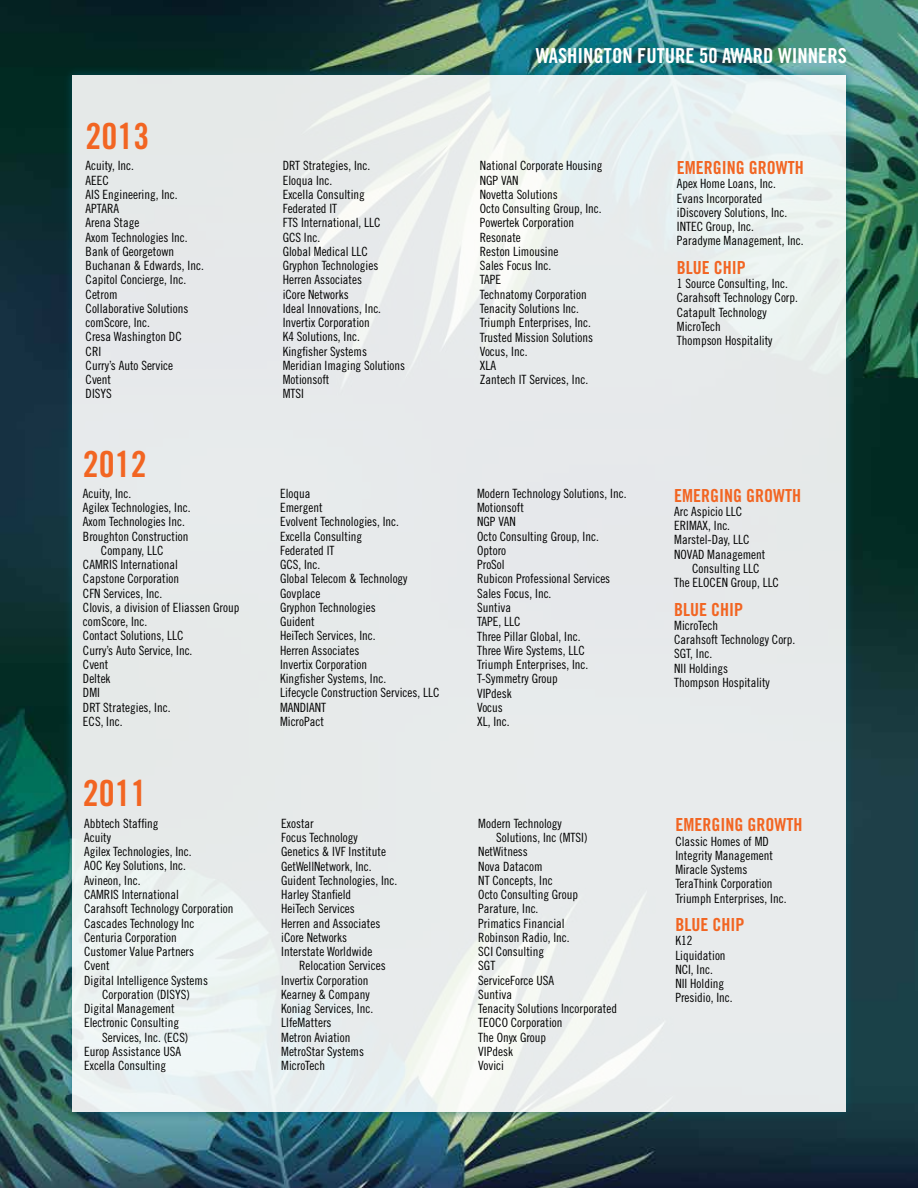
<style>
.page{position:relative;width:918px;height:1188px;background:#fff}
.page>*{position:absolute;margin:0;border:0;box-sizing:border-box;transform-origin:0 0}
.t1{font:36px "Trade Gothic Bold Cond Twenty";color:#f26522}
.t2{font:20.7px "Trade Gothic Bold Cond Twenty";color:#fff}
.t3{font:18px "Trade Gothic Bold Cond Twenty";color:#f26522}
.t4{font:12.75px/14.2px "Trade Gothic Cond Eighteen";color:#000}
</style>
<div class="page">
<img style="left:0;top:0;width:918px;height:1188px">
<div style="left:63px;top:66px;width:793px;height:1056px;background:#005b6e;opacity:.75"></div>
<div style="left:72px;top:76px;width:774px;height:1036px;background:linear-gradient(to right,#e8ebec,#e9eced)"></div>
<h1 class="t1" style="left:86px;top:114px;width:65px">2013</h1>
<h2 class="t2" style="left:536px;top:43px;width:313px">WASHINGTON FUTURE 50 AWARD WINNERS</h2>
<p class="t4" style="left:86px;top:159px;width:120px">Acuity, Inc.<br>AEEC<br>AIS Engineering, Inc.<br>APTARA<br>Arena Stage<br>Axom Technologies Inc.<br>Bank of Georgetown<br>Buchanan &amp; Edwards, Inc.<br>Capitol Concierge, Inc.<br>Cetrom<br>Collaborative Solutions comScore, Inc.<br>Cresa Washington DC<br>CRI<br>Curry’s Auto Service<br>Cvent<br>DISYS</p>
<p class="t4" style="left:283px;top:159px;width:124px">DRT Strategies, Inc.<br>Eloqua Inc.<br>Excella Consulting<br>Federated IT<br>FTS International, LLC<br>GCS Inc.<br>Global Medical LLC<br>Gryphon Technologies<br>Herren Associates<br>iCore Networks<br>Ideal Innovations, Inc.<br>Invertix Corporation<br>K4 Solutions, Inc.<br>Kingfisher Systems<br>Meridian Imaging Solutions<br>Motionsoft<br>MTSI</p>
<p class="t4" style="left:480px;top:159px;width:124px">National Corporate Housing<br>NGP VAN<br>Novetta Solutions<br>Octo Consulting Group, Inc.<br>Powertek Corporation<br>Resonate<br>Reston Limousine<br>Sales Focus Inc.<br>TAPE<br>Technatomy Corporation<br>Tenacity Solutions Inc.<br>Triumph Enterprises, Inc.<br>Trusted Mission Solutions<br>Vocus, Inc.<br>XLA<br>Zantech IT Services, Inc.</p>
<h3 class="t3" style="left:677px;top:157px;width:128px">EMERGING GROWTH</h3>
<p class="t4" style="left:677px;top:176px;width:128px">Apex Home Loans, Inc.<br>Evans Incorporated iDiscovery Solutions, Inc.<br>INTEC Group, Inc.<br>Paradyme Management, Inc.</p>
<h3 class="t3" style="left:677px;top:256px;width:70px">BLUE CHIP</h3>
<p class="t4" style="left:677px;top:276px;width:123px">1 Source Consulting, Inc.<br>Carahsoft Technology Corp.<br>Catapult Technology<br>MicroTech<br>Thompson Hospitality</p>
<h1 class="t1" style="left:83px;top:442px;width:65px">2012</h1>
<p class="t4" style="left:83px;top:486px;width:50px">Acuity, Inc.</p>
<p class="t4" style="left:83px;top:500px;width:109px">Agilex Technologies, Inc.</p>
<p class="t4" style="left:83px;top:515px;width:103px">Axom Technologies Inc.</p>
<p class="t4" style="left:83px;top:529px;width:107px">Broughton Construction</p>
<p class="t4" style="left:101px;top:543px;width:64px">Company, LLC</p>
<p class="t4" style="left:83px;top:557px;width:96px">CAMRIS International</p>
<p class="t4" style="left:83px;top:572px;width:98px">Capstone Corporation</p>
<p class="t4" style="left:83px;top:586px;width:81px">CFN Services, Inc.</p>
<p class="t4" style="left:83px;top:600px;width:158px">Clovis, a division of Eliassen Group</p>
<p class="t4" style="left:83px;top:614px;width:66px">comScore, Inc.</p>
<p class="t4" style="left:83px;top:629px;width:102px">Contact Solutions, LLC</p>
<p class="t4" style="left:83px;top:643px;width:111px">Curry’s Auto Service, Inc.</p>
<p class="t4" style="left:83px;top:657px;width:27px">Cvent</p>
<p class="t4" style="left:83px;top:671px;width:29px">Deltek</p>
<p class="t4" style="left:83px;top:686px;width:18px">DMI</p>
<p class="t4" style="left:83px;top:700px;width:89px">DRT Strategies, Inc.</p>
<p class="t4" style="left:83px;top:714px;width:41px">ECS, Inc.</p>
<h1 class="t1" style="left:83px;top:771px;width:65px">2011</h1>
<p class="t4" style="left:84px;top:816px;width:76px">Abbtech Staffing</p>
<p class="t4" style="left:84px;top:830px;width:28px">Acuity</p>
<p class="t4" style="left:84px;top:844px;width:109px">Agilex Technologies, Inc.</p>
<p class="t4" style="left:84px;top:859px;width:103px">AOC Key Solutions, Inc.</p>
<p class="t4" style="left:84px;top:873px;width:58px">Avineon, Inc.</p>
<p class="t4" style="left:84px;top:887px;width:96px">CAMRIS International</p>
<p class="t4" style="left:84px;top:901px;width:151px">Carahsoft Technology Corporation</p>
<p class="t4" style="left:84px;top:916px;width:112px">Cascades Technology Inc</p>
<p class="t4" style="left:84px;top:930px;width:94px">Centuria Corporation</p>
<p class="t4" style="left:84px;top:944px;width:112px">Customer Value Partners</p>
<p class="t4" style="left:84px;top:958px;width:27px">Cvent</p>
<p class="t4" style="left:84px;top:973px;width:125px">Digital Intelligence Systems</p>
<p class="t4" style="left:102px;top:987px;width:89px">Corporation (DISYS)</p>
<p class="t4" style="left:84px;top:1001px;width:92px">Digital Management</p>
<p class="t4" style="left:84px;top:1015px;width:96px">Electronic Consulting</p>
<p class="t4" style="left:102px;top:1030px;width:88px">Services, Inc. (ECS)</p>
<p class="t4" style="left:84px;top:1044px;width:99px">Europ Assistance USA</p>
<p class="t4" style="left:84px;top:1058px;width:84px">Excella Consulting</p>
<p class="t4" style="left:280px;top:486px;width:161px">Eloqua<br>Emergent<br>Evolvent Technologies, Inc.<br>Excella Consulting<br>Federated IT<br>GCS, Inc.<br>Global Telecom &amp; Technology<br>Govplace<br>Gryphon Technologies<br>Guident<br>HeiTech Services, Inc.<br>Herren Associates<br>Invertix Corporation<br>Kingfisher Systems, Inc.<br>Lifecycle Construction Services, LLC<br>MANDIANT<br>MicroPact</p>
<p class="t4" style="left:477px;top:486px;width:151px">Modern Technology Solutions, Inc.<br>Motionsoft<br>NGP VAN<br>Octo Consulting Group, Inc.<br>Optoro<br>ProSol<br>Rubicon Professional Services<br>Sales Focus, Inc.<br>Suntiva<br>TAPE, LLC<br>Three Pillar Global, Inc.<br>Three Wire Systems, LLC<br>Triumph Enterprises, Inc.<br>T-Symmetry Group<br>VIPdesk<br>Vocus<br>XL, Inc.</p>
<h3 class="t3" style="left:674px;top:484px;width:128px">EMERGING GROWTH</h3>
<p class="t4" style="left:674px;top:504px;width:69px">Arc Aspicio LLC</p>
<p class="t4" style="left:674px;top:518px;width:57px">ERIMAX, Inc.</p>
<p class="t4" style="left:674px;top:533px;width:77px">Marstel-Day, LLC</p>
<p class="t4" style="left:674px;top:547px;width:93px">NOVAD Management</p>
<p class="t4" style="left:692px;top:561px;width:69px">Consulting LLC</p>
<p class="t4" style="left:674px;top:575px;width:106px">The ELOCEN Group, LLC</p>
<h3 class="t3" style="left:674px;top:598px;width:70px">BLUE CHIP</h3>
<p class="t4" style="left:674px;top:618px;width:123px">MicroTech<br>Carahsoft Technology Corp.<br>SGT, Inc.<br>NII Holdings<br>Thompson Hospitality</p>
<p class="t4" style="left:281px;top:816px;width:118px">Exostar<br>Focus Technology<br>Genetics &amp; IVF Institute<br>GetWellNetwork, Inc.<br>Guident Technologies, Inc.<br>Harley Stanfield<br>HeiTech Services<br>Herren and Associates iCore Networks<br>Interstate Worldwide</p>
<p class="t4" style="left:281px;top:959px;width:106px;text-indent:18px">Relocation Services<br>Invertix Corporation<br>Kearney &amp; Company<br>Koniag Services, Inc.<br>LIfeMatters<br>Metron Aviation<br>MetroStar Systems<br>MicroTech</p>
<p class="t4" style="left:478px;top:816px;width:85px">Modern Technology</p>
<p class="t4" style="left:496px;top:830px;width:93px">Solutions, Inc (MTSI)</p>
<p class="t4" style="left:478px;top:845px;width:51px">NetWitness</p>
<p class="t4" style="left:478px;top:859px;width:66px">Nova Datacom</p>
<p class="t4" style="left:478px;top:873px;width:76px">NT Concepts, Inc</p>
<p class="t4" style="left:478px;top:887px;width:101px">Octo Consulting Group</p>
<p class="t4" style="left:478px;top:902px;width:62px">Parature, Inc.</p>
<p class="t4" style="left:478px;top:916px;width:88px">Primatics Financial</p>
<p class="t4" style="left:478px;top:930px;width:93px">Robinson Radio, Inc.</p>
<p class="t4" style="left:478px;top:944px;width:67px">SCI Consulting</p>
<p class="t4" style="left:478px;top:959px;width:18px">SGT</p>
<p class="t4" style="left:478px;top:973px;width:77px">ServiceForce USA</p>
<p class="t4" style="left:478px;top:987px;width:35px">Suntiva</p>
<p class="t4" style="left:478px;top:1001px;width:140px">Tenacity Solutions Incorporated</p>
<p class="t4" style="left:478px;top:1016px;width:86px">TEOCO Corporation</p>
<p class="t4" style="left:478px;top:1030px;width:69px">The Onyx Group</p>
<p class="t4" style="left:478px;top:1044px;width:36px">VIPdesk</p>
<p class="t4" style="left:478px;top:1058px;width:27px">Vovici</p>
<h3 class="t3" style="left:675px;top:814px;width:128px">EMERGING GROWTH</h3>
<p class="t4" style="left:675px;top:834px;width:113px">Classic Homes of MD<br>Integrity Management<br>Miracle Systems<br>TeraThink Corporation<br>Triumph Enterprises, Inc.</p>
<h3 class="t3" style="left:675px;top:914px;width:70px">BLUE CHIP</h3>
<p class="t4" style="left:675px;top:934px;width:59px">K12<br>Liquidation<br>NCI, Inc.<br>NII Holding<br>Presidio, Inc.</p>
</div>
